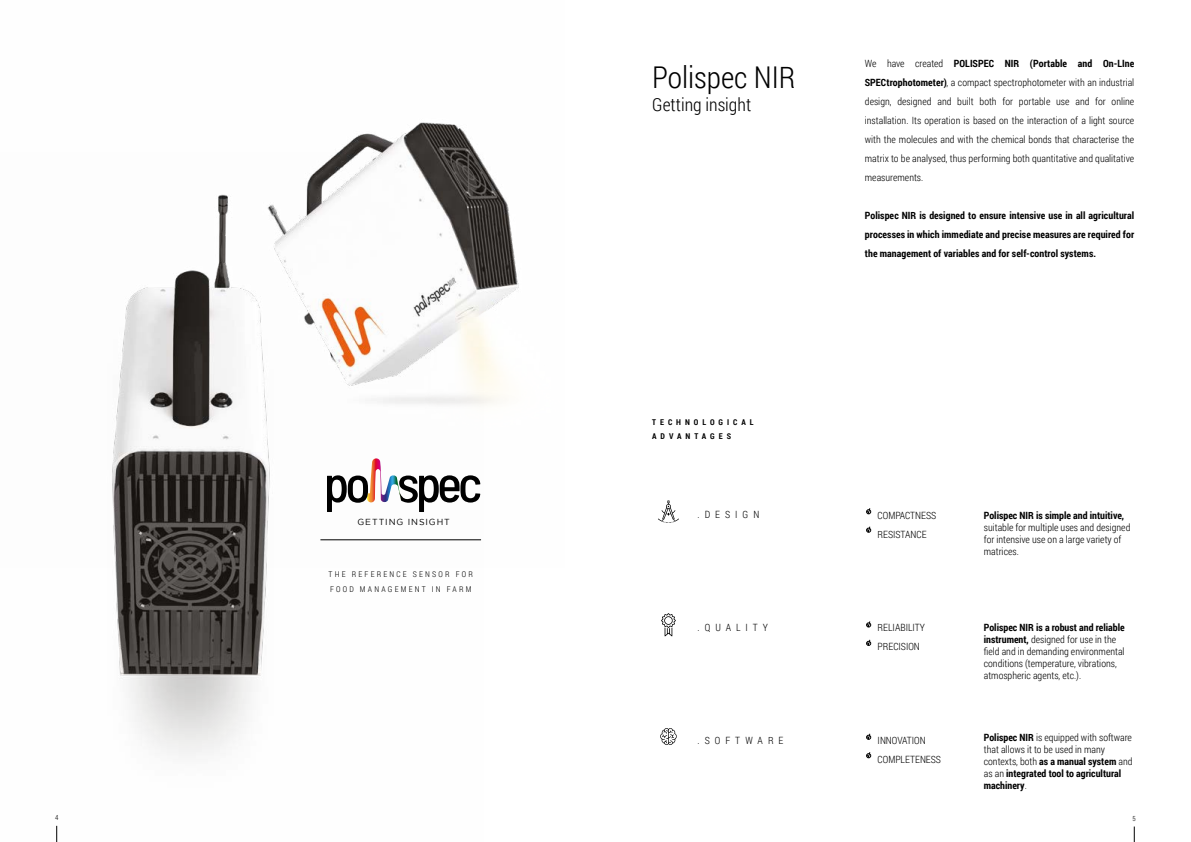
<style>
.page{position:relative;width:1191px;height:842px;background:#fff}
.page>*{position:absolute;margin:0;border:0;box-sizing:border-box;transform-origin:0 0}
.t1{font:300 30px "Roboto Condensed";color:#000}
.t2{font:300 18px "Roboto Condensed";color:#000}
.t3{font:300 10px/12px "Roboto Condensed";color:#000}
.t4{font:700 10px/19px "Roboto Condensed";letter-spacing:.005em;color:#000;text-align:justify}
.t5{font:300 10px "Roboto Condensed";letter-spacing:.5em;color:#000}
.t6{font:8.7px "Gotham";letter-spacing:.105em;color:#000}
.t7{font:300 8px/15px "Roboto Condensed";letter-spacing:.275em;color:#000}
.t8{font:700 8px/14px "Roboto Condensed";letter-spacing:.5em;color:#000}
.t9{font:300 7px "Roboto Condensed";color:#000}
.s1{font-weight:700}
</style>
<div class="page">
<svg style="left:1134px;top:826px;width:1px;height:16px"></svg>
<svg style="left:658px;top:500px;width:21px;height:23px"></svg>
<svg style="left:661px;top:613px;width:15px;height:23px"></svg>
<svg style="left:660px;top:728px;width:17px;height:17px"></svg>
<svg style="left:866px;top:508px;width:5px;height:7px"></svg>
<svg style="left:866px;top:526px;width:5px;height:7px"></svg>
<svg style="left:866px;top:621px;width:5px;height:7px"></svg>
<svg style="left:866px;top:639px;width:5px;height:7px"></svg>
<svg style="left:866px;top:733px;width:5px;height:7px"></svg>
<svg style="left:866px;top:752px;width:5px;height:7px"></svg>
<img style="left:338px;top:122px;width:181px;height:282px">
<img style="left:56px;top:152px;width:428px;height:690px">
<p class="t6" style="left:357px;top:517px;width:94px">GETTING INSIGHT</p>
<p class="t7" style="left:329px;top:566px;width:146px">THE REFERENCE SENSOR FOR<br>FOOD MANAGEMENT IN FARM</p>
<h1 class="t1" style="left:652px;top:57px;width:145px">Polispec NIR</h1>
<h2 class="t2" style="left:652px;top:92px;width:100px">Getting insight</h2>
<p class="t3" style="left:865px;top:54px;width:271px;line-height:19px;text-align:justify">We have created <span class="s1">POLISPEC NIR (Portable and On-LIne SPECtrophotometer)</span>, a compact spectrophotometer with an industrial design, designed and built both for portable use and for online installation. Its operation is based on the interaction of a light source with the molecules and with the chemical bonds that characterise the matrix to be analysed, thus performing both quantitative and qualitative measurements.</p>
<p class="t4" style="left:865px;top:206px;width:271px">Polispec NIR is designed to ensure intensive use in all agricultural processes in which immediate and precise measures are required for the management of variables and for self-control systems.</p>
<p class="t8" style="left:652px;top:415px;width:103px">TECHNOLOGICAL<br>ADVANTAGES</p>
<p class="t3" style="left:697px;top:508px;width:63px">.DESIGN</p>
<p class="t3" style="left:877px;top:505px;width:60px;line-height:19px">COMPACTNESS<br>RESISTANCE</p>
<p class="t4" style="left:983px;top:505px;width:142px">Polispec NIR is simple and intuitive,</p>
<p class="t3" style="left:983px;top:521px;width:148px">suitable for multiple uses and designed for intensive use on a large variety of matrices.</p>
<p class="t5" style="left:697px;top:620px;width:72px">.QUALITY</p>
<p class="t3" style="left:877px;top:617px;width:49px;line-height:19px">RELIABILITY<br>PRECISION</p>
<p class="t3" style="left:983px;top:621px;width:142px"><span class="s1">Polispec NIR is a robust and reliable instrument,</span> designed for use in the field and in demanding environmental conditions (temperature, vibrations, atmospheric agents, etc.).</p>
<p class="t5" style="left:697px;top:733px;width:87px">.SOFTWARE</p>
<p class="t3" style="left:877px;top:730px;width:65px;line-height:19px">INNOVATION<br>COMPLETENESS</p>
<p class="t3" style="left:983px;top:731px;width:150px"><span class="s1">Polispec NIR</span> is equipped with software that allows it to be used in many contexts, both <span class="s1">as a manual system</span> and as an <span class="s1">integrated tool to agricultural machinery</span>.</p>
<p class="t9" style="left:55px;top:813px;width:5px">4</p>
<p class="t9" style="left:1132px;top:814px;width:5px">5</p>
</div>
